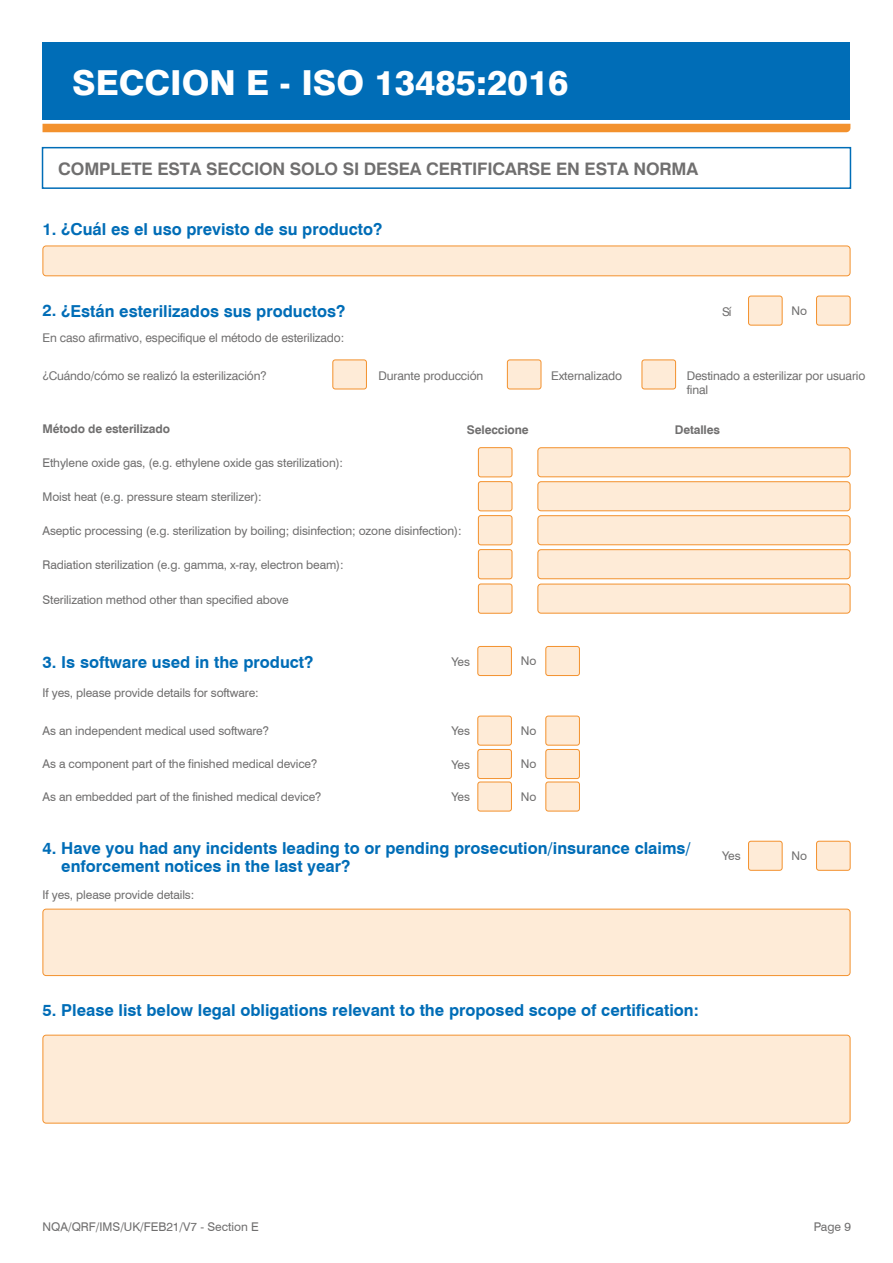
<style>
.page{position:relative;width:893px;height:1263px;background:#fff}
.page>*{position:absolute;margin:0;border:0;box-sizing:border-box;transform-origin:0 0}
.t1{font:800 34.5px "Swiss 721 BT";color:#fff}
.t2{font:700 17.25px "Swiss 721 BT";letter-spacing:-.01em;color:#706f6f}
.t3{font:700 16.5px/18px "Swiss 721 BT";color:#006db7}
.t4{font:12px/14.4px "Swiss 721 BT";letter-spacing:-.01em;color:#706f6f}
.t5{font:700 12px "Swiss 721 BT";letter-spacing:-.01em;color:#706f6f}
</style>
<div class="page">
<div style="left:43px;top:246px;width:807px;height:30px;background:#feebd7;border-radius:3px"></div>
<div style="left:43px;top:246px;width:807px;height:30px;border:1px solid #f3912d;border-radius:3px"></div>
<div style="left:748px;top:296px;width:34px;height:29px;background:#feebd7;border-radius:2px"></div>
<div style="left:748px;top:296px;width:34px;height:29px;border:1px solid #f3912d;border-radius:2px"></div>
<div style="left:816px;top:296px;width:34px;height:29px;background:#feebd7;border-radius:2px"></div>
<div style="left:816px;top:296px;width:34px;height:29px;border:1px solid #f3912d;border-radius:2px"></div>
<div style="left:333px;top:360px;width:33px;height:29px;background:#feebd7;border-radius:2px"></div>
<div style="left:333px;top:360px;width:34px;height:29px;border:1px solid #f3912d;border-radius:2px"></div>
<div style="left:507px;top:360px;width:34px;height:29px;background:#feebd7;border-radius:2px"></div>
<div style="left:507px;top:360px;width:34px;height:29px;border:1px solid #f3912d;border-radius:2px"></div>
<div style="left:642px;top:360px;width:34px;height:29px;background:#feebd7;border-radius:2px"></div>
<div style="left:642px;top:360px;width:34px;height:29px;border:1px solid #f3912d;border-radius:2px"></div>
<div style="left:538px;top:448px;width:312px;height:29px;background:#feebd7;border-radius:3px"></div>
<div style="left:537px;top:447px;width:313px;height:30px;border:1px solid #f3912d;border-radius:3px"></div>
<div style="left:478px;top:448px;width:34px;height:29px;background:#feebd7;border-radius:2px"></div>
<div style="left:478px;top:447px;width:34px;height:30px;border:1px solid #f3912d;border-radius:2px"></div>
<div style="left:538px;top:482px;width:312px;height:29px;background:#feebd7;border-radius:3px"></div>
<div style="left:537px;top:481px;width:313px;height:30px;border:1px solid #f3912d;border-radius:3px"></div>
<div style="left:478px;top:482px;width:34px;height:29px;background:#feebd7;border-radius:2px"></div>
<div style="left:478px;top:481px;width:34px;height:30px;border:1px solid #f3912d;border-radius:2px"></div>
<div style="left:538px;top:516px;width:312px;height:29px;background:#feebd7;border-radius:3px"></div>
<div style="left:537px;top:515px;width:313px;height:30px;border:1px solid #f3912d;border-radius:3px"></div>
<div style="left:478px;top:516px;width:34px;height:29px;background:#feebd7;border-radius:2px"></div>
<div style="left:478px;top:515px;width:34px;height:30px;border:1px solid #f3912d;border-radius:2px"></div>
<div style="left:538px;top:550px;width:312px;height:29px;background:#feebd7;border-radius:3px"></div>
<div style="left:537px;top:549px;width:313px;height:30px;border:1px solid #f3912d;border-radius:3px"></div>
<div style="left:478px;top:550px;width:34px;height:29px;background:#feebd7;border-radius:2px"></div>
<div style="left:478px;top:549px;width:34px;height:30px;border:1px solid #f3912d;border-radius:2px"></div>
<div style="left:538px;top:584px;width:312px;height:29px;background:#feebd7;border-radius:3px"></div>
<div style="left:537px;top:584px;width:313px;height:29px;border:1px solid #f3912d;border-radius:3px"></div>
<div style="left:478px;top:584px;width:34px;height:29px;background:#feebd7;border-radius:2px"></div>
<div style="left:478px;top:584px;width:34px;height:29px;border:1px solid #f3912d;border-radius:2px"></div>
<div style="left:478px;top:646px;width:33px;height:29px;background:#feebd7;border-radius:2px"></div>
<div style="left:477px;top:646px;width:35px;height:30px;border:1px solid #f3912d;border-radius:2px"></div>
<div style="left:546px;top:646px;width:33px;height:29px;background:#feebd7;border-radius:2px"></div>
<div style="left:545px;top:646px;width:35px;height:30px;border:1px solid #f3912d;border-radius:2px"></div>
<div style="left:478px;top:716px;width:33px;height:29px;background:#feebd7;border-radius:2px"></div>
<div style="left:477px;top:716px;width:35px;height:29px;border:1px solid #f3912d;border-radius:2px"></div>
<div style="left:546px;top:716px;width:33px;height:29px;background:#feebd7;border-radius:2px"></div>
<div style="left:545px;top:716px;width:35px;height:29px;border:1px solid #f3912d;border-radius:2px"></div>
<div style="left:478px;top:749px;width:33px;height:29px;background:#feebd7;border-radius:2px"></div>
<div style="left:477px;top:749px;width:35px;height:30px;border:1px solid #f3912d;border-radius:2px"></div>
<div style="left:546px;top:749px;width:33px;height:29px;background:#feebd7;border-radius:2px"></div>
<div style="left:545px;top:749px;width:35px;height:30px;border:1px solid #f3912d;border-radius:2px"></div>
<div style="left:478px;top:782px;width:33px;height:29px;background:#feebd7;border-radius:2px"></div>
<div style="left:478px;top:782px;width:34px;height:29px;border:1px solid #f3912d;border-radius:2px"></div>
<div style="left:546px;top:782px;width:33px;height:29px;background:#feebd7;border-radius:2px"></div>
<div style="left:546px;top:782px;width:34px;height:29px;border:1px solid #f3912d;border-radius:2px"></div>
<div style="left:43px;top:909px;width:807px;height:66px;background:#feebd7;border-radius:3px"></div>
<div style="left:43px;top:909px;width:807px;height:67px;border:1px solid #f3912d;border-radius:3px"></div>
<div style="left:43px;top:1035px;width:807px;height:88px;background:#feebd7;border-radius:3px"></div>
<div style="left:43px;top:1035px;width:807px;height:88px;border:1px solid #f3912d;border-radius:3px"></div>
<div style="left:43px;top:124px;width:807px;height:8px;background:#f3912d"></div>
<div style="left:43px;top:43px;width:807px;height:77px;background:#006db7"></div>
<div style="left:42px;top:147px;width:809px;height:42px;border:2px solid #006db7"></div>
<div style="left:748px;top:841px;width:34px;height:29px;background:#feebd7;border-radius:2px"></div>
<div style="left:748px;top:841px;width:34px;height:29px;border:1px solid #f3912d;border-radius:2px"></div>
<div style="left:816px;top:841px;width:34px;height:29px;background:#feebd7;border-radius:2px"></div>
<div style="left:816px;top:841px;width:34px;height:29px;border:1px solid #f3912d;border-radius:2px"></div>
<h1 class="t1" style="left:72px;top:62px;width:498px">SECCION E - ISO 13485:2016</h1>
<h2 class="t2" style="left:58px;top:158px;width:642px">COMPLETE ESTA SECCION SOLO SI DESEA CERTIFICARSE EN ESTA NORMA</h2>
<h3 class="t3" style="left:43px;top:220px;width:341px">1. ¿Cuál es el uso previsto de su producto?</h3>
<h3 class="t3" style="left:43px;top:302px;width:304px">2. ¿Están esterilizados sus productos?</h3>
<p class="t4" style="left:722px;top:304px;width:11px">Sí</p>
<p class="t4" style="left:791px;top:303px;width:17px">No</p>
<p class="t4" style="left:43px;top:331px;width:303px">En caso afirmativo, especifique el método de esterilizado:</p>
<p class="t4" style="left:43px;top:368px;width:226px">¿Cuándo/cómo se realizó la esterilización?</p>
<p class="t4" style="left:378px;top:368px;width:106px">Durante producción</p>
<p class="t4" style="left:551px;top:368px;width:73px">Externalizado</p>
<p class="t4" style="left:687px;top:368px;width:180px">Destinado a esterilizar por usuario final</p>
<p class="t5" style="left:43px;top:421px;width:129px">Método de esterilizado</p>
<p class="t5" style="left:467px;top:423px;width:63px">Seleccione</p>
<p class="t5" style="left:675px;top:423px;width:47px">Detalles</p>
<p class="t4" style="left:43px;top:455px;width:302px">Ethylene oxide gas, (e.g. ethylene oxide gas sterilization):</p>
<p class="t4" style="left:43px;top:490px;width:221px">Moist heat (e.g. pressure steam sterilizer):</p>
<p class="t4" style="left:43px;top:524px;width:421px">Aseptic processing (e.g. sterilization by boiling; disinfection; ozone disinfection):</p>
<p class="t4" style="left:43px;top:558px;width:303px">Radiation sterilization (e.g. gamma, x-ray, electron beam):</p>
<p class="t4" style="left:43px;top:592px;width:248px">Sterilization method other than specified above</p>
<h3 class="t3" style="left:43px;top:653px;width:272px">3. Is software used in the product?</h3>
<p class="t4" style="left:451px;top:654px;width:20px">Yes</p>
<p class="t4" style="left:521px;top:654px;width:17px">No</p>
<p class="t4" style="left:43px;top:685px;width:218px">If yes, please provide details for software:</p>
<p class="t4" style="left:43px;top:723px;width:228px">As an independent medical used software?</p>
<p class="t4" style="left:451px;top:724px;width:20px">Yes</p>
<p class="t4" style="left:521px;top:723px;width:17px">No</p>
<p class="t4" style="left:43px;top:757px;width:276px">As a component part of the finished medical device?</p>
<p class="t4" style="left:451px;top:757px;width:20px">Yes</p>
<p class="t4" style="left:521px;top:757px;width:17px">No</p>
<p class="t4" style="left:43px;top:789px;width:280px">As an embedded part of the finished medical device?</p>
<p class="t4" style="left:451px;top:789px;width:20px">Yes</p>
<p class="t4" style="left:521px;top:789px;width:17px">No</p>
<h3 class="t3" style="left:61px;top:839px;width:631px;text-indent:-19px">4. Have you had any incidents leading to or pending prosecution/insurance claims/ enforcement notices in the last year?</h3>
<p class="t4" style="left:43px;top:887px;width:153px">If yes, please provide details:</p>
<p class="t4" style="left:722px;top:849px;width:20px">Yes</p>
<p class="t4" style="left:791px;top:848px;width:17px">No</p>
<h3 class="t3" style="left:43px;top:1001px;width:658px">5. Please list below legal obligations relevant to the proposed scope of certification:</h3>
<p class="t4" style="left:43px;top:1219px;width:218px">NQA/QRF/IMS/UK/FEB21/V7 - Section E</p>
<p class="t4" style="left:814px;top:1219px;width:39px">Page 9</p>
</div>
